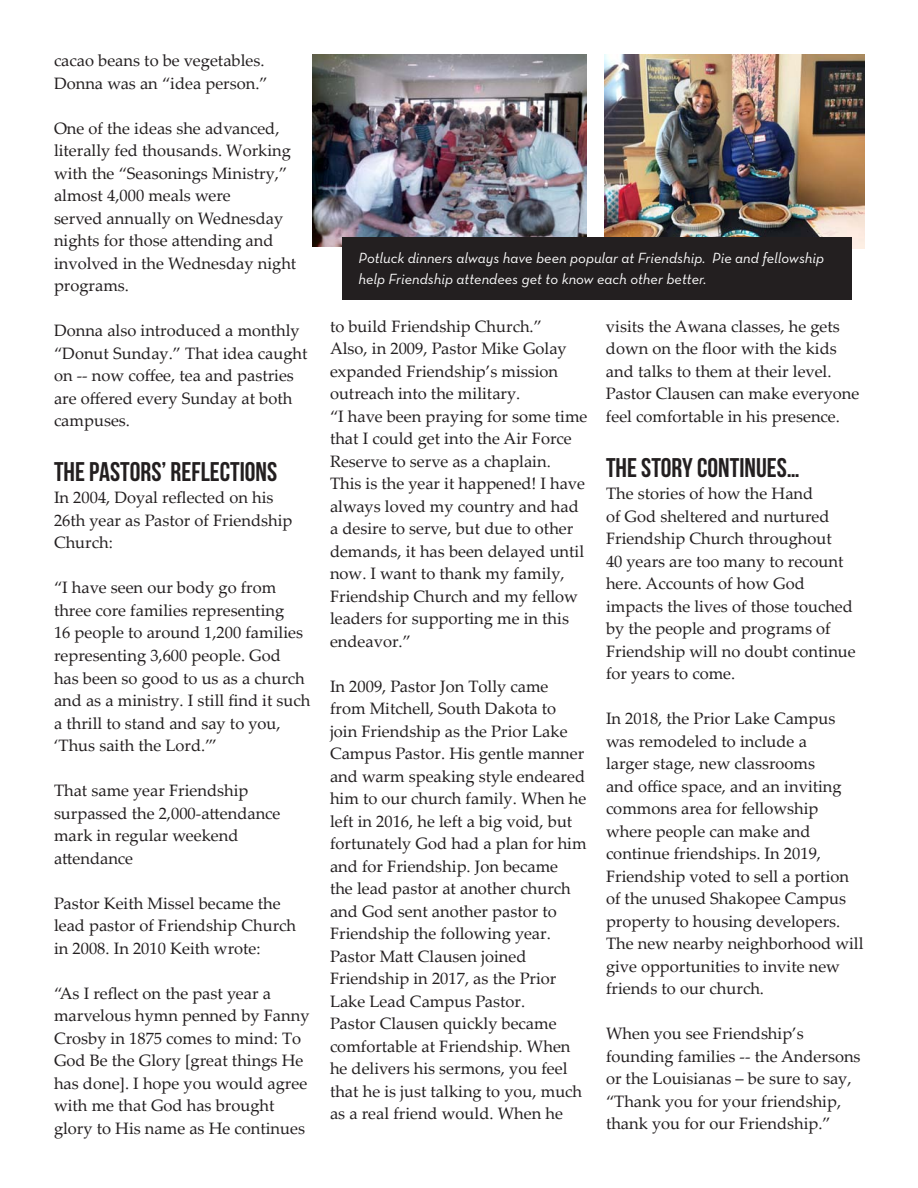
<style>
.page{position:relative;width:918px;height:1188px;background:#fff}
.page>*{position:absolute;margin:0;border:0;box-sizing:border-box;transform-origin:0 0}
.t1{font:700 27px "Bebas Neue";color:#231f20}
.t2{font:16.5px/22.5px "Palatino Linotype";color:#231f20}
.t3{font:italic 15px/21px "Neutra Text";color:#fff}
</style>
<div class="page">
<img style="left:312px;top:54px;width:274px;height:192px">
<img style="left:605px;top:54px;width:259px;height:194px">
<div style="left:342px;top:238px;width:510px;height:62px;background:#231f20"></div>
<p class="t2" style="left:54px;top:49px;width:215px">cacao beans to be vegetables.<br>Donna was an “idea person.”</p>
<p class="t2" style="left:54px;top:116px;width:244px">One of the ideas she advanced, literally fed thousands. Working with the “Seasonings Ministry,” almost 4,000 meals were<br>served annually on Wednesday nights for those attending and involved in the Wednesday night programs.</p>
<p class="t2" style="left:54px;top:319px;width:255px">Donna also introduced a monthly “Donut Sunday.” That idea caught on -- now coffee, tea and pastries are offered every Sunday at both campuses.</p>
<p class="t1" style="left:54px;top:457px;width:225px">THE PASTORS’ REFLECTIONS</p>
<p class="t2" style="left:54px;top:486px;width:240px">In 2004, Doyal reflected on his<br>26th year as Pastor of Friendship<br>Church:</p>
<p class="t2" style="left:54px;top:576px;width:258px">“I have seen our body go from three core families representing<br>16 people to around 1,200 families representing 3,600 people. God<br>has been so good to us as a church and as a ministry. I still find it such a thrill to stand and say to you, ‘Thus saith the Lord.’”</p>
<p class="t2" style="left:54px;top:779px;width:228px">That same year Friendship surpassed the 2,000-attendance mark in regular weekend attendance</p>
<p class="t2" style="left:54px;top:891px;width:244px">Pastor Keith Missel became the lead pastor of Friendship Church in 2008. In 2010 Keith wrote:</p>
<p class="t2" style="left:54px;top:981px;width:257px">“As I reflect on the past year a marvelous hymn penned by Fanny<br>Crosby in 1875 comes to mind: To<br>God Be the Glory [great things He has done]. I hope you would agree with me that God has brought glory to His name as He continues</p>
<p class="t3" style="left:359px;top:247px;width:467px">Potluck dinners always have been popular at Friendship. Pie and fellowship help Friendship attendees get to know each other better.</p>
<p class="t2" style="left:330px;top:314px;width:213px">to build Friendship Church.”</p>
<p class="t2" style="left:330px;top:337px;width:238px">Also, in 2009, Pastor Mike Golay expanded Friendship’s mission outreach into the military.</p>
<p class="t2" style="left:330px;top:404px;width:259px">“I have been praying for some time that I could get into the Air Force<br>Reserve to serve as a chaplain.<br>This is the year it happened! I have always loved my country and had a desire to serve, but due to other demands, it has been delayed until now. I want to thank my family,<br>Friendship Church and my fellow leaders for supporting me in this endeavor.”</p>
<p class="t2" style="left:330px;top:674px;width:258px">In 2009, Pastor Jon Tolly came from Mitchell, South Dakota to join Friendship as the Prior Lake<br>Campus Pastor. His gentle manner and warm speaking style endeared him to our church family. When he left in 2016, he left a big void, but fortunately God had a plan for him and for Friendship. Jon became<br>the lead pastor at another church and God sent another pastor to<br>Friendship the following year.</p>
<p class="t2" style="left:330px;top:944px;width:228px">Pastor Matt Clausen joined<br>Friendship in 2017, as the Prior<br>Lake Lead Campus Pastor.</p>
<p class="t2" style="left:330px;top:1012px;width:254px">Pastor Clausen quickly became comfortable at Friendship. When he delivers his sermons, you feel that he is just talking to you, much as a real friend would. When he</p>
<p class="t2" style="left:606px;top:314px;width:255px">visits the Awana classes, he gets down on the floor with the kids and talks to them at their level.<br>Pastor Clausen can make everyone feel comfortable in his presence.</p>
<p class="t1" style="left:606px;top:453px;width:195px">THE STORY CONTINUES…</p>
<p class="t2" style="left:606px;top:482px;width:251px">The stories of how the Hand<br>of God sheltered and nurtured<br>Friendship Church throughout<br>40 years are too many to recount here. Accounts of how God impacts the lives of those touched by the people and programs of<br>Friendship will no doubt continue for years to come.</p>
<p class="t2" style="left:606px;top:707px;width:259px">In 2018, the Prior Lake Campus was remodeled to include a<br>larger stage, new classrooms<br>and office space, and an inviting commons area for fellowship where people can make and continue friendships. In 2019,<br>Friendship voted to sell a portion of the unused Shakopee Campus property to housing developers.<br>The new nearby neighborhood will give opportunities to invite new friends to our church.</p>
<p class="t2" style="left:606px;top:1022px;width:256px">When you see Friendship’s founding families -- the Andersons or the Louisianas – be sure to say, “Thank you for your friendship, thank you for our Friendship.”</p>
</div>
